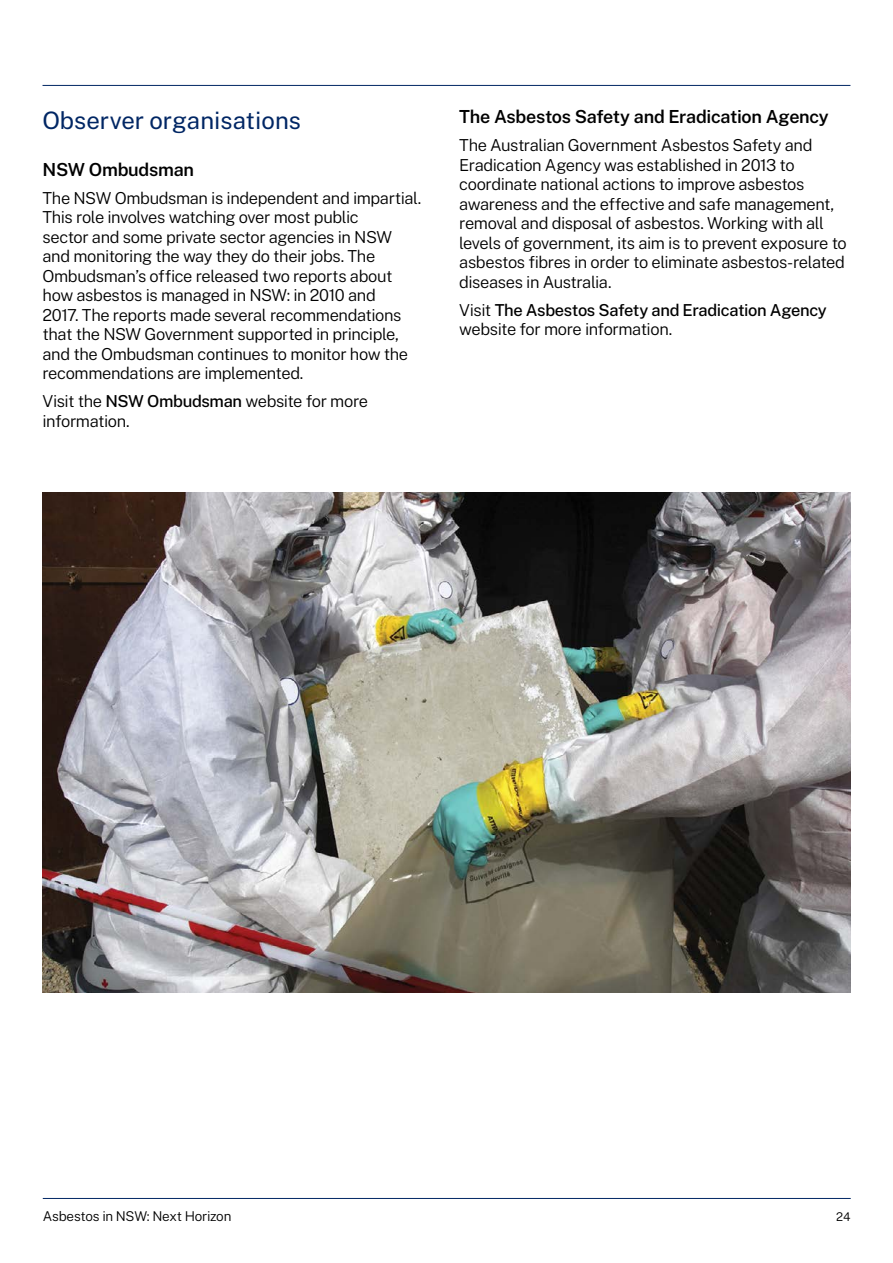
<style>
.page{position:relative;width:893px;height:1263px;background:#fff}
.page>*{position:absolute;margin:0;border:0;box-sizing:border-box;transform-origin:0 0}
.H3_no_line{font:24px "Public Sans";color:#002664}
._02_Body{font:600 18px "Public Sans";letter-spacing:-.015em;color:#000}
._02_Body-2{font:300 16.5px/19.5px "Public Sans";letter-spacing:-.025em;color:#000}
._02_Body-3{font:500 16.5px/19.5px "Public Sans";letter-spacing:-.025em;color:#000}
.t1{font:300 13.5px "Public Sans";letter-spacing:-.02em;color:#000}
.t2{font:300 12px "Public Sans";color:#000}
.s1{font-weight:500}
.s2{font-weight:300}
</style>
<div class="page">
<hr style="left:43px;top:1198px;width:808px;height:1px;background:#002664">
<hr style="left:43px;top:85px;width:807px;height:1px;background:#002664">
<img style="left:43px;top:492px;width:807px;height:501px">
<h3 class="H3_no_line" style="left:43px;top:103px;width:260px">Observer organisations</h3>
<h4 class="_02_Body" style="left:43px;top:156px;width:153px">NSW Ombudsman</h4>
<p class="_02_Body-2" style="left:43px;top:187px;width:380px">The NSW Ombudsman is independent and impartial.<br>This role involves watching over most public<br>sector and some private sector agencies in NSW and monitoring the way they do their jobs. The Ombudsman’s office released two reports about how asbestos is managed in NSW: in 2010 and<br>2017. The reports made several recommendations that the NSW Government supported in principle, and the Ombudsman continues to monitor how the recommendations are implemented.</p>
<p class="_02_Body-2" style="left:43px;top:390px;width:327px">Visit the <span class="s1">NSW Ombudsman</span> website for more information.</p>
<p class="_02_Body" style="left:459px;top:104px;width:371px">The Asbestos Safety and Eradication Agency</p>
<p class="_02_Body-2" style="left:459px;top:135px;width:389px">The Australian Government Asbestos Safety and Eradication Agency was established in 2013 to coordinate national actions to improve asbestos awareness and the effective and safe management, removal and disposal of asbestos. Working with all levels of government, its aim is to prevent exposure to asbestos fibres in order to eliminate asbestos-related diseases in Australia.</p>
<p class="_02_Body-3" style="left:459px;top:299px;width:369px"><span class="s2">Visit</span> The Asbestos Safety and Eradication Agency <span class="s2">website for more information.</span></p>
<p class="t1" style="left:43px;top:1206px;width:190px">Asbestos in NSW: Next Horizon</p>
<p class="t2" style="left:836px;top:1207px;width:16px">24</p>
</div>
